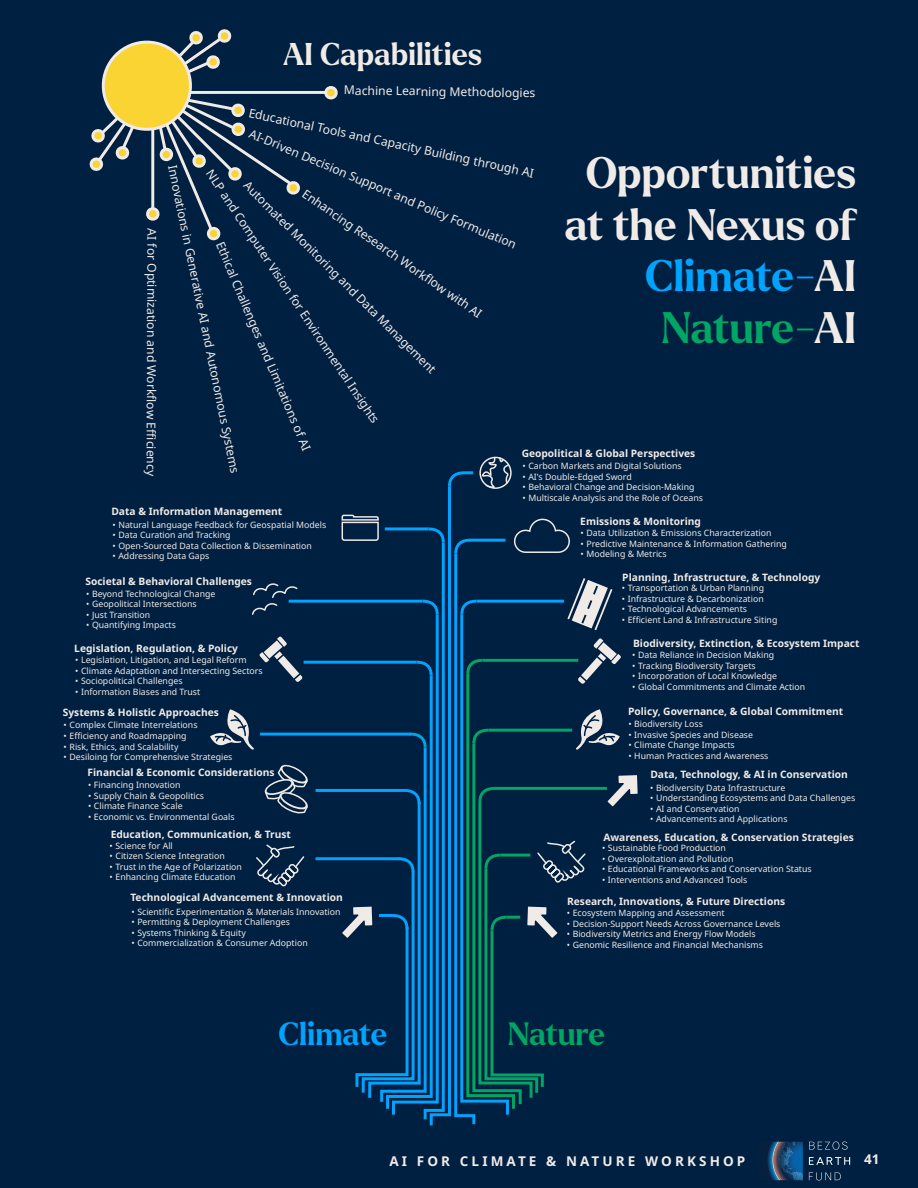
<style>
.page{position:relative;width:918px;height:1188px;background:#fff}
.page>*{position:absolute;margin:0;border:0;box-sizing:border-box;transform-origin:0 0}
.t1{font:700 42.9px/51.4px "Larken";color:#f1ebe8;text-align:right}
.t2{font:700 31.35px "Larken";color:#00a4ff}
.t3{font:700 31.35px "Larken";letter-spacing:-.01em;color:#01a664}
.t4{font:700 30.6px "Larken";color:#f1ebe8}
.t5{font:700 13.5px "Noto Sans";letter-spacing:.23em;color:#f1ebe8}
.t6{font:12.15px "Noto Sans";letter-spacing:-.005em;color:#f1ebe8}
.t7{font:700 10.2px "Noto Sans";color:#f1ebe8}
.t8{font:8.7px "Noto Sans";color:#f1ebe8}
.s1{color:#00a4ff}
.s2{color:#01a664}
</style>
<div class="page">
<div style="left:0;top:1134px;width:918px;height:54px;background:#002041"></div>
<svg style="left:809px;top:1157px;width:41px;height:8px"></svg>
<svg style="left:809px;top:1172px;width:32px;height:8px"></svg>
<svg style="left:809px;top:1142px;width:39px;height:8px"></svg>
<svg style="left:767px;top:1142px;width:36px;height:38px"></svg>
<div style="left:0;top:0;width:918px;height:1134px;background:#002041"></div>
<hr style="left:289px;top:600px;width:133px;height:3px;background:#00a4ff">
<hr style="left:304px;top:661px;width:112px;height:3px;background:#00a4ff">
<hr style="left:316px;top:857px;width:83px;height:3px;background:#00a4ff">
<hr style="left:316px;top:789px;width:89px;height:3px;background:#00a4ff">
<hr style="left:260px;top:733px;width:151px;height:3px;background:#00a4ff">
<svg style="left:252px;top:583px;width:46px;height:32px"></svg>
<svg style="left:259px;top:636px;width:44px;height:46px"></svg>
<svg style="left:210px;top:709px;width:44px;height:41px"></svg>
<svg style="left:264px;top:764px;width:44px;height:50px"></svg>
<svg style="left:256px;top:844px;width:49px;height:43px"></svg>
<svg style="left:341px;top:456px;width:297px;height:670px"></svg>
<hr style="left:152px;top:91px;width:176px;height:3px;background:#f1ebe8">
<svg style="left:321px;top:86px;width:17px;height:14px"></svg>
<svg style="left:89px;top:29px;width:214px;height:212px"></svg>
<h3 class="t6" style="left:160px;top:228px;width:249px;rotate:90deg">AI for Optimization and Workflow Efficiency</h3>
<h3 class="t4" style="left:283px;top:34px;width:201px">AI Capabilities</h3>
<h3 class="t6" style="left:344px;top:81px;width:193px;rotate:1deg">Machine Learning Methodologies</h3>
<h3 class="t6" style="left:251px;top:104px;width:293px;rotate:12deg">Educational Tools and Capacity Building through AI</h3>
<h3 class="t6" style="left:252px;top:177px;width:268px;rotate:45deg">Automated Monitoring and Data Management</h3>
<h3 class="t6" style="left:253px;top:125px;width:290px;rotate:23deg">AI-Driven Decision Support and Policy Formulation</h3>
<h1 class="t1" style="left:564px;top:148px;width:294px">Opportunities at the Nexus of<br><span class="s1">Climate-</span>AI<br><span class="s2">Nature-</span>AI</h1>
<h3 class="t6" style="left:180px;top:163px;width:316px;rotate:78deg">Innovations in Generative AI and Autonomous Systems</h3>
<h3 class="t6" style="left:216px;top:167px;width:303px;rotate:56deg">NLP and Computer Vision for Environmental Insights</h3>
<h3 class="t6" style="left:309px;top:185px;width:217px;rotate:35deg">Enhancing Research Workflow with AI</h3>
<h3 class="t6" style="left:227px;top:239px;width:227px;rotate:67deg">Ethical Challenges and Limitations of AI</h3>
<p class="t7" style="left:522px;top:446px;width:175px">Geopolitical &amp; Global Perspectives</p>
<p class="t8" style="left:522px;top:460px;width:161px">• Carbon Markets and Digital Solutions</p>
<p class="t8" style="left:522px;top:471px;width:111px">• AI's Double-Edged Sword</p>
<p class="t8" style="left:522px;top:481px;width:174px">• Behavioral Change and Decision-Making</p>
<p class="t8" style="left:522px;top:492px;width:182px">• Multiscale Analysis and the Role of Oceans</p>
<p class="t7" style="left:111px;top:504px;width:172px">Data &amp; Information Management</p>
<p class="t8" style="left:112px;top:518px;width:215px">• Natural Language Feedback for Geospatial Models</p>
<p class="t8" style="left:112px;top:529px;width:120px">• Data Curation and Tracking</p>
<p class="t8" style="left:112px;top:539px;width:201px">• Open-Sourced Data Collection &amp; Dissemination</p>
<p class="t8" style="left:112px;top:550px;width:99px">• Addressing Data Gaps</p>
<p class="t8" style="left:86px;top:587px;width:131px">• Beyond Technological Change</p>
<p class="t8" style="left:86px;top:598px;width:112px">• Geopolitical Intersections</p>
<p class="t8" style="left:86px;top:608px;width:66px">• Just Transition</p>
<p class="t8" style="left:86px;top:619px;width:91px">• Quantifying Impacts</p>
<p class="t8" style="left:75px;top:654px;width:173px">• Legislation, Litigation, and Legal Reform</p>
<p class="t8" style="left:75px;top:665px;width:189px">• Climate Adaptation and Intersecting Sectors</p>
<p class="t8" style="left:75px;top:675px;width:109px">• Sociopolitical Challenges</p>
<p class="t8" style="left:75px;top:686px;width:127px">• Information Biases and Trust</p>
<p class="t7" style="left:85px;top:574px;width:168px">Societal &amp; Behavioral Challenges</p>
<p class="t7" style="left:74px;top:641px;width:165px">Legislation, Regulation, &amp; Policy</p>
<p class="t7" style="left:580px;top:514px;width:122px">Emissions &amp; Monitoring</p>
<p class="t8" style="left:581px;top:527px;width:192px">• Data Utilization &amp; Emissions Characterization</p>
<p class="t8" style="left:581px;top:537px;width:208px">• Predictive Maintenance &amp; Information Gathering</p>
<p class="t8" style="left:581px;top:548px;width:88px">• Modeling &amp; Metrics</p>
<p class="t7" style="left:622px;top:570px;width:200px">Planning, Infrastructure, &amp; Technology</p>
<p class="t8" style="left:622px;top:582px;width:144px">• Transportation &amp; Urban Planning</p>
<p class="t8" style="left:622px;top:593px;width:143px">• Infrastructure &amp; Decarbonization</p>
<p class="t8" style="left:622px;top:603px;width:127px">• Technological Advancements</p>
<p class="t8" style="left:622px;top:614px;width:157px">• Efficient Land &amp; Infrastructure Siting</p>
<p class="t7" style="left:633px;top:636px;width:228px">Biodiversity, Extinction, &amp; Ecosystem Impact</p>
<p class="t8" style="left:632px;top:649px;width:144px">• Data Reliance in Decision Making</p>
<p class="t8" style="left:632px;top:659px;width:125px">• Tracking Biodiversity Targets</p>
<p class="t8" style="left:632px;top:670px;width:146px">• Incorporation of Local Knowledge</p>
<p class="t8" style="left:632px;top:680px;width:175px">• Global Commitments and Climate Action</p>
<p class="t7" style="left:63px;top:705px;width:158px">Systems &amp; Holistic Approaches</p>
<p class="t8" style="left:64px;top:719px;width:135px">• Complex Climate Interrelations</p>
<p class="t8" style="left:64px;top:730px;width:124px">• Efficiency and Roadmapping</p>
<p class="t8" style="left:64px;top:740px;width:116px">• Risk, Ethics, and Scalability</p>
<p class="t8" style="left:64px;top:751px;width:170px">• Desiloing for Comprehensive Strategies</p>
<p class="t7" style="left:88px;top:765px;width:189px">Financial &amp; Economic Considerations</p>
<p class="t8" style="left:88px;top:779px;width:94px">• Financing Innovation</p>
<p class="t8" style="left:88px;top:790px;width:118px">• Supply Chain &amp; Geopolitics</p>
<p class="t8" style="left:88px;top:800px;width:96px">• Climate Finance Scale</p>
<p class="t8" style="left:88px;top:811px;width:148px">• Economic vs. Environmental Goals</p>
<p class="t8" style="left:110px;top:840px;width:65px">• Science for All</p>
<p class="t8" style="left:110px;top:850px;width:117px">• Citizen Science Integration</p>
<p class="t8" style="left:110px;top:861px;width:134px">• Trust in the Age of Polarization</p>
<p class="t8" style="left:110px;top:871px;width:128px">• Enhancing Climate Education</p>
<p class="t7" style="left:111px;top:827px;width:182px">Education, Communication, &amp; Trust</p>
<p class="t7" style="left:130px;top:890px;width:214px">Technological Advancement &amp; Innovation</p>
<p class="t8" style="left:131px;top:905px;width:211px">• Scientific Experimentation &amp; Materials Innovation</p>
<p class="t8" style="left:131px;top:916px;width:160px">• Permitting &amp; Deployment Challenges</p>
<p class="t8" style="left:131px;top:926px;width:116px">• Systems Thinking &amp; Equity</p>
<p class="t8" style="left:131px;top:937px;width:178px">• Commercialization &amp; Consumer Adoption</p>
<p class="t7" style="left:628px;top:705px;width:217px">Policy, Governance, &amp; Global Commitment</p>
<p class="t8" style="left:628px;top:718px;width:76px">• Biodiversity Loss</p>
<p class="t8" style="left:628px;top:728px;width:126px">• Invasive Species and Disease</p>
<p class="t8" style="left:628px;top:739px;width:108px">• Climate Change Impacts</p>
<p class="t8" style="left:628px;top:750px;width:142px">• Human Practices and Awareness</p>
<p class="t8" style="left:650px;top:782px;width:137px">• Biodiversity Data Infrastructure</p>
<p class="t8" style="left:650px;top:792px;width:207px">• Understanding Ecosystems and Data Challenges</p>
<p class="t8" style="left:650px;top:803px;width:91px">• AI and Conservation</p>
<p class="t8" style="left:650px;top:813px;width:139px">• Advancements and Applications</p>
<p class="t7" style="left:650px;top:767px;width:199px">Data, Technology, &amp; AI in Conservation</p>
<p class="t7" style="left:603px;top:830px;width:252px">Awareness, Education, &amp; Conservation Strategies</p>
<p class="t8" style="left:602px;top:842px;width:125px">• Sustainable Food Production</p>
<p class="t8" style="left:602px;top:852px;width:133px">• Overexploitation and Pollution</p>
<p class="t8" style="left:602px;top:863px;width:211px">• Educational Frameworks and Conservation Status</p>
<p class="t8" style="left:602px;top:874px;width:147px">• Interventions and Advanced Tools</p>
<p class="t8" style="left:567px;top:907px;width:159px">• Ecosystem Mapping and Assessment</p>
<p class="t8" style="left:567px;top:918px;width:215px">• Decision-Support Needs Across Governance Levels</p>
<p class="t8" style="left:567px;top:928px;width:190px">• Biodiversity Metrics and Energy Flow Models</p>
<p class="t8" style="left:567px;top:939px;width:198px">• Genomic Resilience and Financial Mechanisms</p>
<p class="t7" style="left:567px;top:894px;width:219px">Research, Innovations, &amp; Future Directions</p>
<h2 class="t2" style="left:279px;top:1013px;width:111px">Climate</h2>
<h2 class="t3" style="left:508px;top:1013px;width:99px">Nature</h2>
<h3 class="t5" style="left:390px;top:1152px;width:357px">AI FOR CLIMATE &amp; NATURE WORKSHOP</h3>
<h3 class="t5" style="left:864px;top:1149px;width:17px">41</h3>
</div>
